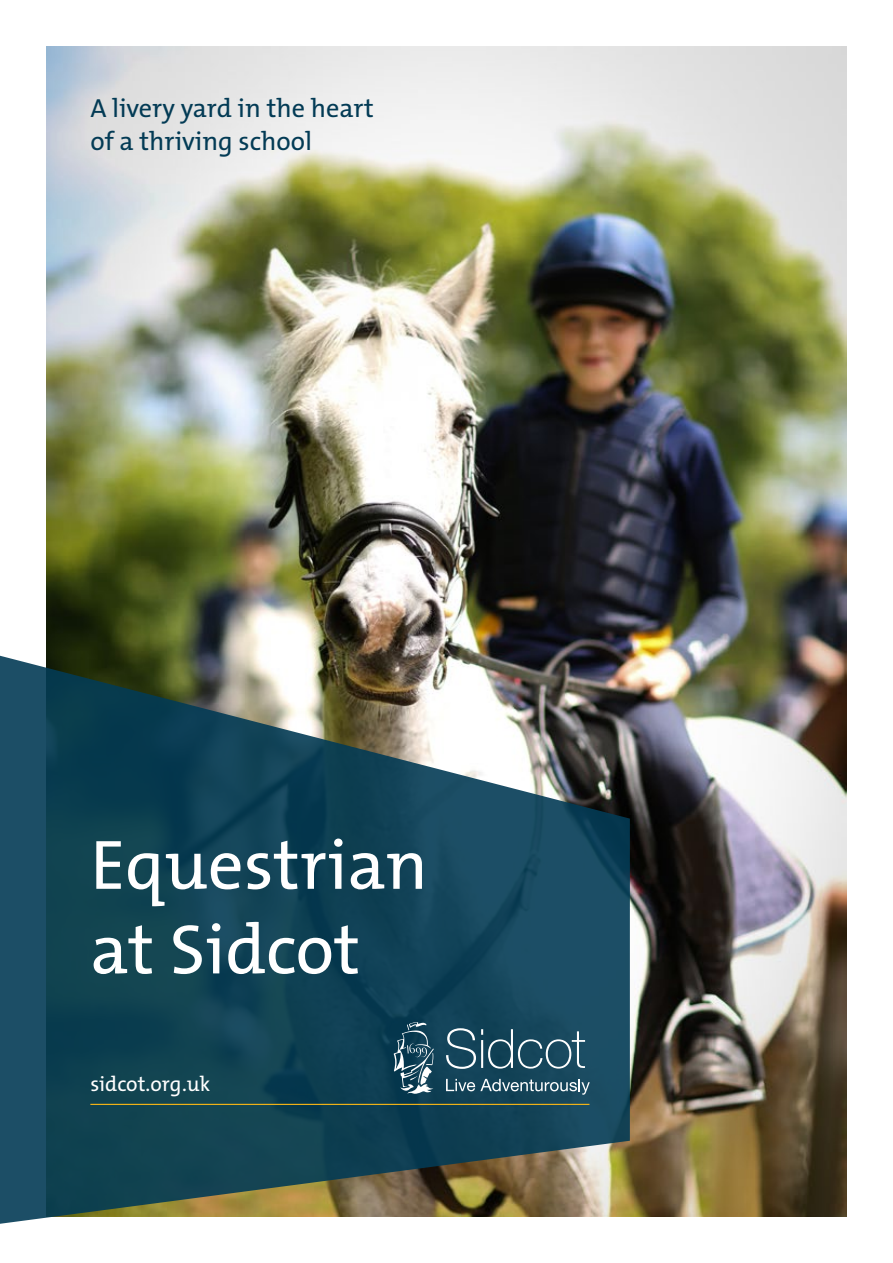
<style>
.page{position:relative;width:893px;height:1263px;background:#fff}
.page>*{position:absolute;margin:0;border:0;box-sizing:border-box;transform-origin:0 0}
.t1{font:70.5px/84.6px "The Mix B W5 Plain";color:#fff}
.t2{font:26.25px/32.2px "The Mix B W5 Plain";color:#033b55}
.t3{font:21px "The Mix B W5 Plain";color:#fff}
</style>
<div class="page">
<img style="left:47px;top:47px;width:799px;height:1169px">
<svg style="left:0;top:652px;width:630px;height:572px"></svg>
<svg style="left:446px;top:1028px;width:139px;height:41px"></svg>
<svg style="left:446px;top:1079px;width:144px;height:16px"></svg>
<svg style="left:394px;top:1022px;width:40px;height:72px"></svg>
<hr style="left:90px;top:1104px;width:499px;height:1px;background:#fcb814">
<p class="t2" style="left:90px;top:92px;width:285px">A livery yard in the heart of a thriving school</p>
<h1 class="t1" style="left:90px;top:823px;width:339px">Equestrian at Sidcot</h1>
<p class="t3" style="left:90px;top:1070px;width:121px">sidcot.org.uk</p>
</div>
